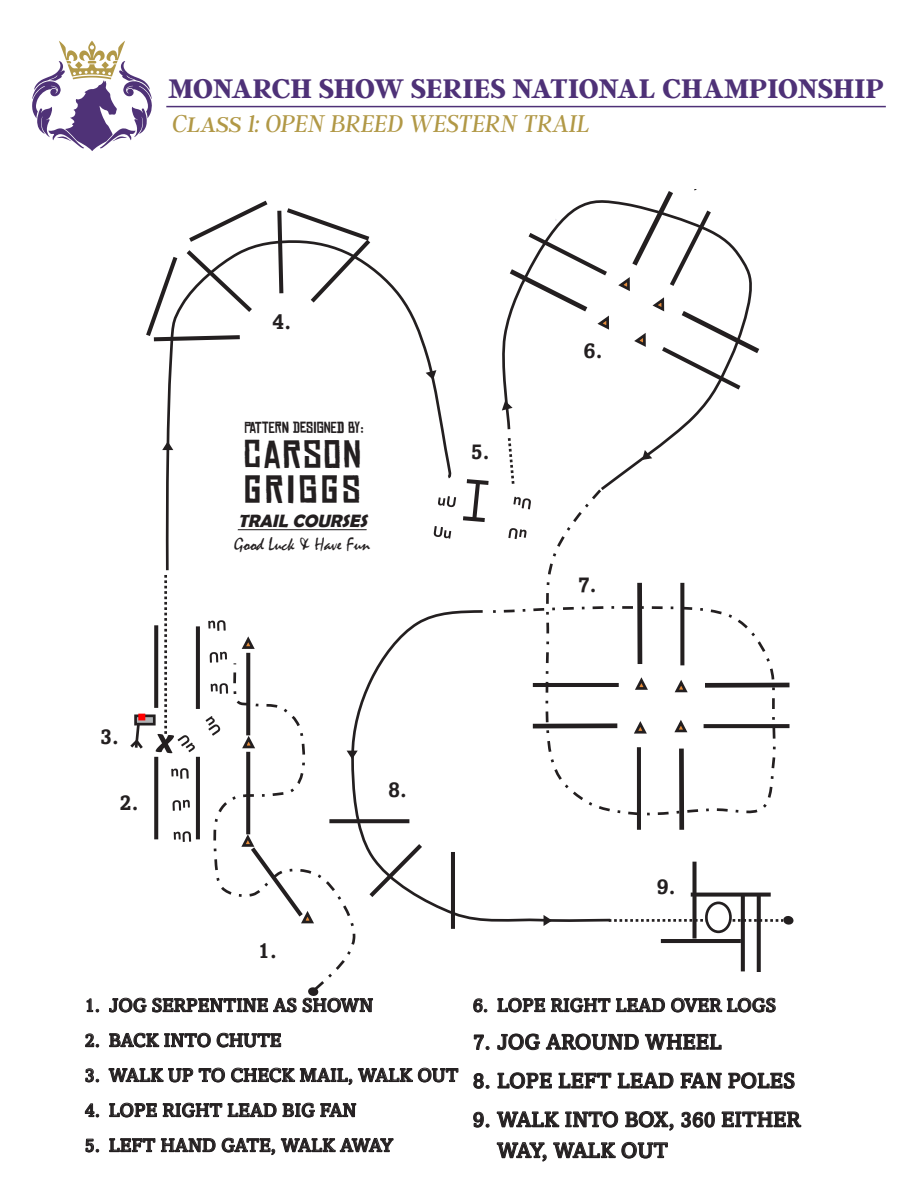
<style>
.page{position:relative;width:918px;height:1188px;background:#fff}
.page>*{position:absolute;margin:0;border:0;box-sizing:border-box;transform-origin:0 0}
.t1{font:37.5px/35.1px "Chinese Rocks Rg";letter-spacing:.07em;color:#231f20;scale:1.05 1}
.t2{font:700 30px "Argent CF";letter-spacing:-.01em;color:#4e3177}
.t3{font:italic 300 27px "Argent CF";color:#b19846}
.t4{font:500 21.45px/30.9px "Amasis MT Pro";color:#231f20}
.t5{font:700 21.45px "Amasis MT Pro";color:#231f20}
.t6{font:500 18.9px "Amasis MT Pro";color:#231f20}
.t7{font:18.45px "Mistral";color:#231f20}
.t8{font:italic 700 17.85px "Berlin Sans FB Demi";color:#231f20}
.t9{font:15.15px "Chinese Rocks Rg";color:#231f20}
</style>
<div class="page">
<svg style="left:146px;top:200px;width:224px;height:142px"></svg>
<div style="left:679px;top:749px;width:5px;height:81px;background:#231f20"></div>
<hr style="left:637px;top:747px;width:4px;height:83px;background:#231f20">
<div style="left:705px;top:683px;width:85px;height:5px;background:#231f20"></div>
<svg style="left:778px;top:724px;width:12px;height:4px"></svg>
<div style="left:692px;top:862px;width:5px;height:77px;background:#231f20"></div>
<hr style="left:661px;top:939px;width:80px;height:4px;background:#231f20">
<svg style="left:691px;top:893px;width:80px;height:4px"></svg>
<svg style="left:741px;top:895px;width:4px;height:76px"></svg>
<hr style="left:451px;top:852px;width:4px;height:77px;background:#423e3f">
<svg style="left:246px;top:653px;width:4px;height:8px"></svg>
<svg style="left:196px;top:626px;width:4px;height:83px"></svg>
<hr style="left:196px;top:757px;width:4px;height:82px;background:#231f20">
<svg style="left:154px;top:625px;width:2px;height:83px"></svg>
<svg style="left:154px;top:757px;width:4px;height:82px"></svg>
<div style="left:136px;top:716px;width:18px;height:8px;background:#b1b4b6"></div>
<div style="left:134px;top:714px;width:22px;height:12px;border:3px solid #231f20"></div>
<svg style="left:130px;top:715px;width:16px;height:34px"></svg>
<div style="left:138px;top:714px;width:7px;height:6px;border:3px solid #f00"></div>
<svg style="left:757px;top:895px;width:4px;height:77px"></svg>
<svg style="left:241px;top:636px;width:14px;height:13px"></svg>
<svg style="left:213px;top:661px;width:143px;height:324px"></svg>
<svg style="left:174px;top:831px;width:17px;height:11px"></svg>
<svg style="left:173px;top:800px;width:17px;height:11px"></svg>
<svg style="left:171px;top:768px;width:18px;height:11px"></svg>
<svg style="left:156px;top:575px;width:39px;height:178px"></svg>
<svg style="left:206px;top:716px;width:14px;height:20px"></svg>
<svg style="left:165px;top:239px;width:261px;height:332px"></svg>
<svg style="left:502px;top:196px;width:251px;height:291px"></svg>
<svg style="left:514px;top:487px;width:264px;height:331px"></svg>
<svg style="left:350px;top:609px;width:263px;height:319px"></svg>
<svg style="left:606px;top:914px;width:188px;height:12px"></svg>
<svg style="left:478px;top:480px;width:11px;height:42px"></svg>
<svg style="left:508px;top:528px;width:19px;height:11px"></svg>
<svg style="left:513px;top:497px;width:18px;height:12px"></svg>
<div style="left:706px;top:903px;width:24px;height:29px;background:#fff;border-radius:50%"></div>
<div style="left:705px;top:902px;width:27px;height:31px;border:3px solid #231f20;border-radius:50%"></div>
<img style="left:188px;top:348px;width:290px;height:269px">
<svg style="left:211px;top:683px;width:17px;height:11px"></svg>
<svg style="left:210px;top:652px;width:17px;height:11px"></svg>
<svg style="left:208px;top:620px;width:18px;height:11px"></svg>
<svg style="left:86px;top:998px;width:13px;height:15px"></svg>
<svg style="left:109px;top:985px;width:264px;height:28px"></svg>
<svg style="left:85px;top:1033px;width:14px;height:15px"></svg>
<svg style="left:109px;top:1033px;width:102px;height:15px"></svg>
<svg style="left:217px;top:1033px;width:64px;height:15px"></svg>
<svg style="left:85px;top:1068px;width:14px;height:14px"></svg>
<svg style="left:108px;top:1067px;width:85px;height:16px"></svg>
<svg style="left:199px;top:1068px;width:26px;height:14px"></svg>
<svg style="left:231px;top:1067px;width:228px;height:18px"></svg>
<svg style="left:85px;top:1103px;width:14px;height:15px"></svg>
<svg style="left:109px;top:1103px;width:48px;height:15px"></svg>
<svg style="left:163px;top:1103px;width:59px;height:15px"></svg>
<svg style="left:228px;top:1103px;width:128px;height:15px"></svg>
<svg style="left:85px;top:1139px;width:14px;height:14px"></svg>
<svg style="left:109px;top:1138px;width:46px;height:14px"></svg>
<svg style="left:161px;top:1138px;width:55px;height:14px"></svg>
<svg style="left:222px;top:1138px;width:53px;height:17px"></svg>
<svg style="left:281px;top:1138px;width:113px;height:15px"></svg>
<svg style="left:473px;top:998px;width:15px;height:15px"></svg>
<svg style="left:497px;top:998px;width:48px;height:15px"></svg>
<svg style="left:551px;top:998px;width:114px;height:15px"></svg>
<svg style="left:671px;top:998px;width:105px;height:15px"></svg>
<svg style="left:474px;top:1034px;width:16px;height:16px"></svg>
<svg style="left:497px;top:1033px;width:43px;height:17px"></svg>
<svg style="left:546px;top:1033px;width:93px;height:17px"></svg>
<svg style="left:645px;top:1033px;width:77px;height:17px"></svg>
<svg style="left:473px;top:1073px;width:17px;height:16px"></svg>
<svg style="left:497px;top:1072px;width:55px;height:17px"></svg>
<svg style="left:558px;top:1073px;width:53px;height:16px"></svg>
<svg style="left:618px;top:1072px;width:56px;height:17px"></svg>
<svg style="left:680px;top:1072px;width:42px;height:17px"></svg>
<svg style="left:728px;top:1072px;width:67px;height:17px"></svg>
<svg style="left:473px;top:1112px;width:17px;height:16px"></svg>
<svg style="left:497px;top:1111px;width:62px;height:17px"></svg>
<svg style="left:565px;top:1111px;width:53px;height:17px"></svg>
<svg style="left:625px;top:1111px;width:49px;height:20px"></svg>
<svg style="left:681px;top:1112px;width:34px;height:16px"></svg>
<svg style="left:722px;top:1111px;width:79px;height:16px"></svg>
<svg style="left:497px;top:1142px;width:50px;height:20px"></svg>
<svg style="left:553px;top:1141px;width:115px;height:18px"></svg>
<svg style="left:162px;top:440px;width:14px;height:11px"></svg>
<svg style="left:423px;top:368px;width:15px;height:13px"></svg>
<svg style="left:502px;top:399px;width:13px;height:13px"></svg>
<svg style="left:641px;top:447px;width:14px;height:15px"></svg>
<svg style="left:344px;top:749px;width:16px;height:12px"></svg>
<svg style="left:542px;top:912px;width:11px;height:16px"></svg>
<div style="left:335px;top:126px;width:220px;height:97px;background:#fff"></div>
<div style="left:188px;top:381px;width:239px;height:221px;background:#fff"></div>
<hr style="left:238px;top:529px;width:129px;height:1px;background:#231f20">
<svg style="left:32px;top:41px;width:120px;height:110px"></svg>
<hr style="left:166px;top:106px;width:720px;height:1px;background:#4e3177">
<h2 class="t2" style="left:168px;top:72px;width:717px">MONARCH SHOW SERIES NATIONAL CHAMPIONSHIP</h2>
<h3 class="t3" style="left:172px;top:110px;width:419px">Class 1: OPEN BREED WESTERN TRAIL</h3>
<p class="t5" style="left:272px;top:308px;width:20px">4.</p>
<p class="t9" style="left:244px;top:419px;width:121px">PATTERN DESIGNED BY:</p>
<h1 class="t1" style="left:244px;top:438px;width:113px">CARSON<br>GRIGGS</h1>
<p class="t8" style="left:238px;top:511px;width:135px">TRAIL COURSES</p>
<p class="t7" style="left:234px;top:533px;width:137px">Good Luck &amp; Have Fun</p>
<p class="t5" style="left:471px;top:439px;width:20px">5.</p>
<p class="t5" style="left:584px;top:338px;width:20px">6.</p>
<p class="t5" style="left:578px;top:572px;width:20px">7.</p>
<p class="t5" style="left:100px;top:723px;width:20px">3.</p>
<p class="t5" style="left:120px;top:789px;width:20px">2.</p>
<p class="t5" style="left:388px;top:777px;width:20px">8.</p>
<p class="t5" style="left:657px;top:873px;width:20px">9.</p>
<p class="t5" style="left:258px;top:938px;width:20px">1.</p>
<p class="t6" style="left:85px;top:994px;width:290px">1. JOG SERPENTINE AS SHOWN</p>
<p class="t6" style="left:85px;top:1029px;width:198px">2. BACK INTO CHUTE</p>
<p class="t6" style="left:85px;top:1064px;width:375px">3. WALK UP TO CHECK MAIL, WALK OUT</p>
<p class="t6" style="left:85px;top:1099px;width:273px">4. LOPE RIGHT LEAD BIG FAN</p>
<p class="t6" style="left:85px;top:1134px;width:310px">5. LEFT HAND GATE, WALK AWAY</p>
<p class="t6" style="left:473px;top:994px;width:305px">6. LOPE RIGHT LEAD OVER LOGS</p>
<p class="t4" style="left:473px;top:1027px;width:250px">7. JOG AROUND WHEEL</p>
<p class="t4" style="left:473px;top:1065px;width:324px">8. LOPE LEFT LEAD FAN POLES</p>
<p class="t4" style="left:497px;top:1104px;width:305px;text-indent:-24px">9. WALK INTO BOX, 360 EITHER<br>WAY, WALK OUT</p>
</div>
